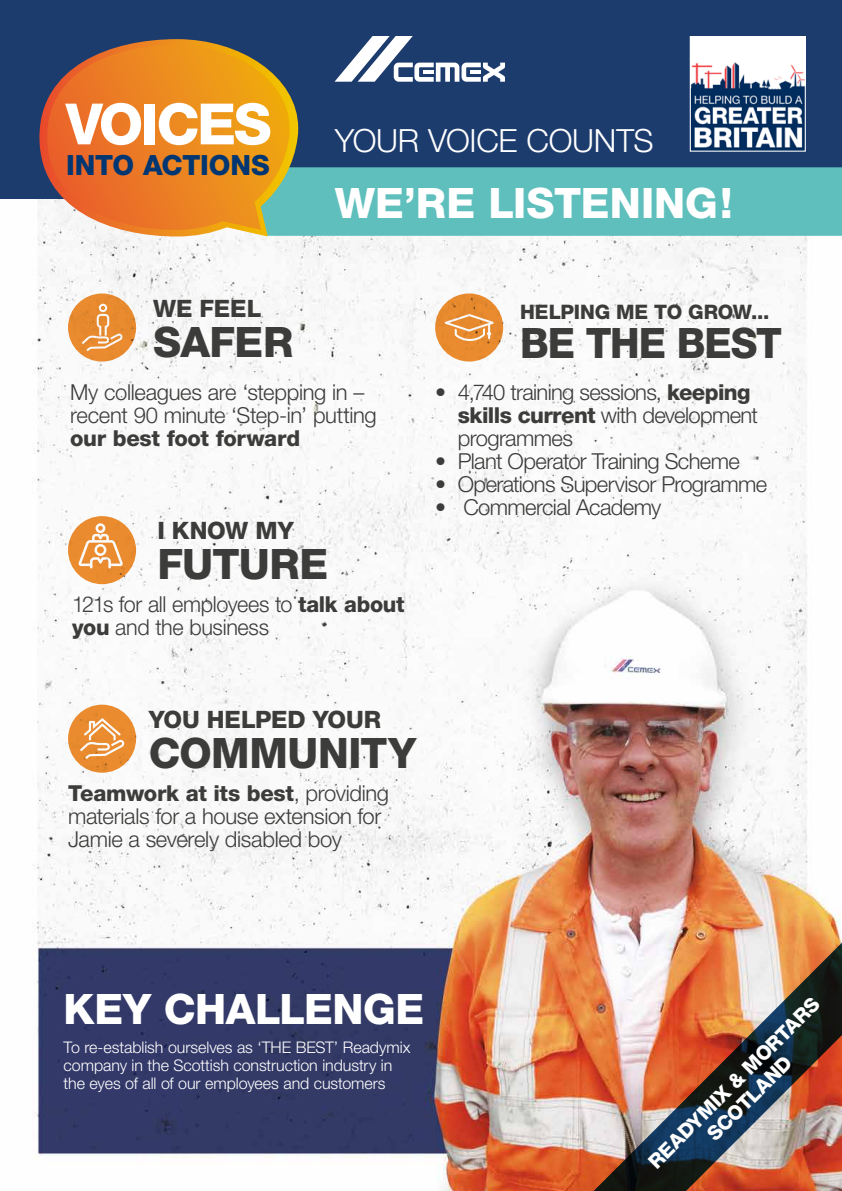
<style>
.page{position:relative;width:842px;height:1191px;background:#fff}
.page>*{position:absolute;margin:0;border:0;box-sizing:border-box;transform-origin:0 0}
.t1{font:800 57px "Helvetica Neue";letter-spacing:-.045em;color:#fff}
.t2{font:800 42px "Helvetica Neue";letter-spacing:-.005em;color:#fff}
.t3{font:800 42px "Helvetica Neue";letter-spacing:-.02em;color:#3c3c3b}
.t4{font:800 42px "Helvetica Neue";letter-spacing:-.02em;color:#3c3c3b;scale:.95 1}
.t5{font:300 32px "Helvetica Neue";letter-spacing:-.01em;color:#fff}
.t6{font:800 27.9px "Helvetica Neue";letter-spacing:-.005em;color:#003671}
.t7{font:800 24px "Helvetica Neue";letter-spacing:-.01em;color:#3c3c3b}
.t8{font:300 22px/23px "Helvetica Neue";letter-spacing:-.025em;color:#3c3c3b}
.t9{font:800 22px "Helvetica Neue";letter-spacing:-.01em;color:#3c3c3b}
.t10{font:800 20px/22px "Helvetica Neue";color:#fff;text-align:center}
.t11{font:800 20px "Helvetica Neue";letter-spacing:-.01em;color:#3c3c3b}
.t12{font:300 16px/18px "Helvetica Neue";letter-spacing:-.005em;color:#fff}
.s1{font-weight:800}
</style>
<div class="page">
<img style="left:0;top:198px;width:841px;height:993px">
<div style="left:0;top:0;width:842px;height:198px;background:#1d3c6e"></div>
<div style="left:298px;top:167px;width:544px;height:69px;background:#5ebfbc"></div>
<svg style="left:39px;top:39px;width:259px;height:197px"></svg>
<svg style="left:47px;top:45px;width:249px;height:185px;background:#d8852f"></svg>
<img style="left:585px;top:934px;width:257px;height:257px">
<svg style="left:435px;top:293px;width:68px;height:68px"></svg>
<svg style="left:68px;top:704px;width:68px;height:68px"></svg>
<div style="left:68px;top:293px;width:68px;height:68px;background:#ee8e2f;border-radius:50%"></div>
<svg style="left:82px;top:304px;width:41px;height:47px"></svg>
<svg style="left:335px;top:36px;width:170px;height:46px"></svg>
<img style="left:692px;top:38px;width:112px;height:112px">
<div style="left:690px;top:36px;width:116px;height:116px;border:1px solid #fff"></div>
<div style="left:68px;top:516px;width:68px;height:68px;background:#ee8e2f;border-radius:50%"></div>
<svg style="left:78px;top:523px;width:45px;height:45px"></svg>
<h1 class="t1" style="left:66px;top:90px;width:207px">VOICES</h1>
<p class="t6" style="left:66px;top:148px;width:205px">INTO ACTIONS</p>
<p class="t7" style="left:153px;top:294px;width:110px">WE FEEL</p>
<h2 class="t3" style="left:153px;top:317px;width:142px">SAFER</h2>
<h3 class="t5" style="left:335px;top:121px;width:320px">YOUR VOICE COUNTS</h3>
<h2 class="t2" style="left:335px;top:178px;width:399px">WE’RE LISTENING!</h2>
<p class="t11" style="left:520px;top:300px;width:251px">HELPING ME TO GROW...</p>
<h2 class="t4" style="left:520px;top:318px;width:277px">BE THE BEST</h2>
<p class="t8" style="left:70px;top:381px;width:308px">My colleagues are ‘stepping in – recent 90 minute ‘Step-in’ putting</p>
<p class="t9" style="left:70px;top:425px;width:232px">our best foot forward</p>
<p class="t7" style="left:157px;top:516px;width:138px">I KNOW MY</p>
<h2 class="t3" style="left:157px;top:539px;width:172px">FUTURE</h2>
<p class="t8" style="left:72px;top:592px;width:334px">121s for all employees to <span class="s1">talk about you</span> and the business</p>
<p class="t8" style="left:458px;top:381px;width:302px;text-indent:-23px">• 4,740 training sessions, <span class="s1">keeping skills current</span> with development programmes</p>
<p class="t8" style="left:435px;top:449px;width:306px">• Plant Operator Training Scheme</p>
<p class="t8" style="left:435px;top:472px;width:334px">• Operations Supervisor Programme</p>
<p class="t8" style="left:435px;top:495px;width:228px">• Commercial Academy</p>
<p class="t7" style="left:149px;top:705px;width:234px">YOU HELPED YOUR</p>
<h2 class="t3" style="left:149px;top:728px;width:269px">COMMUNITY</h2>
<p class="t8" style="left:68px;top:781px;width:323px"><span class="s1">Teamwork at its best</span>, providing materials for a house extension for<br>Jamie a severely disabled boy</p>
<h2 class="t2" style="left:64px;top:984px;width:362px">KEY CHALLENGE</h2>
<p class="t12" style="left:64px;top:1038px;width:348px">To re-establish ourselves as ‘THE BEST’ Readymix company in the Scottish construction industry in the eyes of all of our employees and customers</p>
<p class="t10" style="left:644px;top:1157px;width:234px;rotate:-45deg">READYMIX &amp; MORTARS<br>SCOTLAND</p>
</div>
